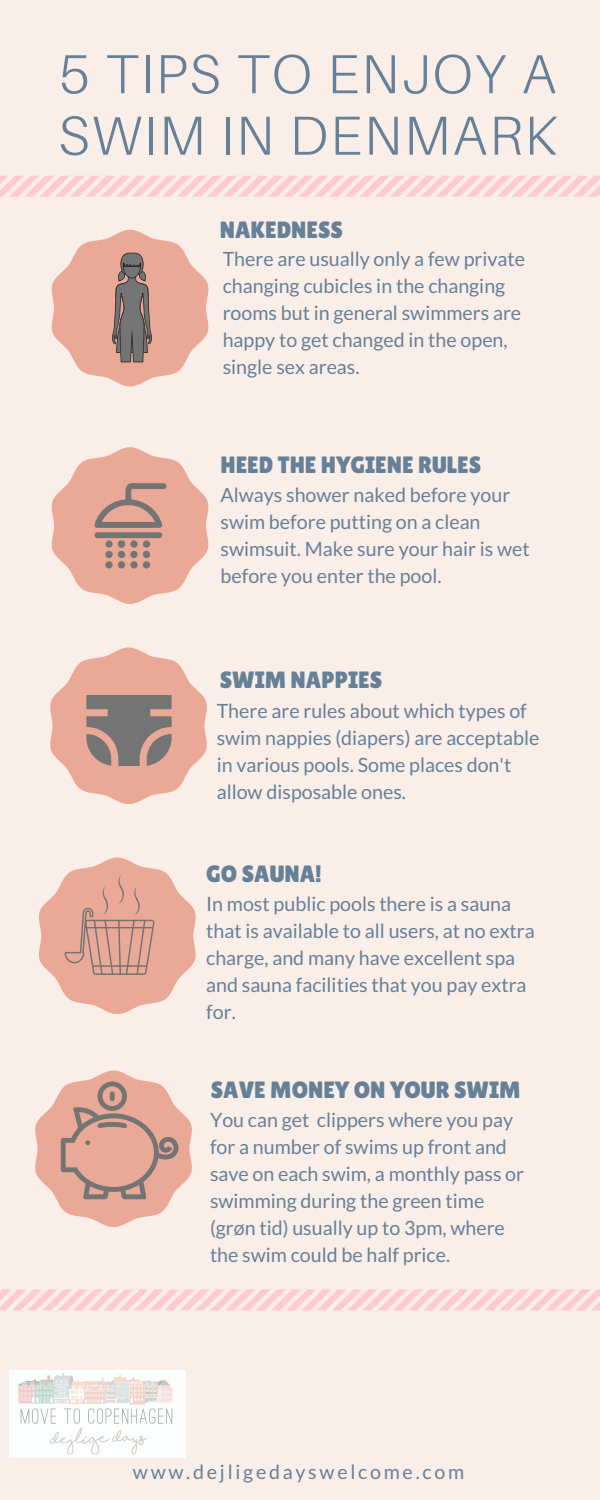
<style>
.page{position:relative;width:600px;height:1500px;background:#faeee8}
.page>*{position:absolute;margin:0;border:0;box-sizing:border-box;transform-origin:0 0}
.t1{font:300 55px/61.5px "Aileron";letter-spacing:.04em;color:#668098}
.t2{font:23.6px "Lilita One";color:#668098}
.t3{font:19.7px/27px "Lato";color:#668098}
.t4{font:19.7px "Lato";letter-spacing:.14em;color:#668098}
</style>
<div class="page">
<svg style="left:0;top:176px;width:600px;height:20px"></svg>
<svg style="left:52px;top:230px;width:156px;height:156px"></svg>
<svg style="left:52px;top:447px;width:156px;height:157px"></svg>
<svg style="left:50px;top:647px;width:157px;height:157px"></svg>
<svg style="left:39px;top:857px;width:157px;height:157px"></svg>
<svg style="left:35px;top:1070px;width:157px;height:157px"></svg>
<div style="left:110px;top:1091px;width:5px;height:10px;background:#747474;border-radius:2px"></div>
<svg style="left:0;top:1289px;width:600px;height:21px"></svg>
<img style="left:9px;top:1370px;width:177px;height:88px">
<h1 class="t1" style="left:58px;top:42px;width:500px">5 TIPS TO ENJOY A<br>SWIM IN DENMARK</h1>
<p class="t2" style="left:220px;top:216px;width:125px">NAKEDNESS</p>
<p class="t3" style="left:223px;top:245px;width:304px">There are usually only a few private changing cubicles in the changing rooms but in general swimmers are happy to get changed in the open, single sex areas.</p>
<p class="t2" style="left:220px;top:451px;width:262px">HEED THE HYGIENE RULES</p>
<p class="t3" style="left:220px;top:481px;width:311px">Always shower naked before your swim before putting on a clean swimsuit. Make sure your hair is wet before you enter the pool.</p>
<p class="t2" style="left:220px;top:666px;width:164px">SWIM NAPPIES</p>
<p class="t3" style="left:217px;top:697px;width:324px">There are rules about which types of swim nappies (diapers) are acceptable in various pools. Some places don't allow disposable ones.</p>
<p class="t2" style="left:206px;top:860px;width:117px">GO SAUNA!</p>
<p class="t3" style="left:206px;top:890px;width:330px">In most public pools there is a sauna that is available to all users, at no extra charge, and many have excellent spa and sauna facilities that you pay extra for.</p>
<p class="t2" style="left:211px;top:1076px;width:311px">SAVE MONEY ON YOUR SWIM</p>
<p class="t3" style="left:210px;top:1106px;width:316px">You can get clippers where you pay for a number of swims up front and save on each swim, a monthly pass or swimming during the green time (grøn tid) usually up to 3pm, where the swim could be half price.</p>
<p class="t4" style="left:133px;top:1460px;width:333px">www.dejligedayswelcome.com</p>
</div>
